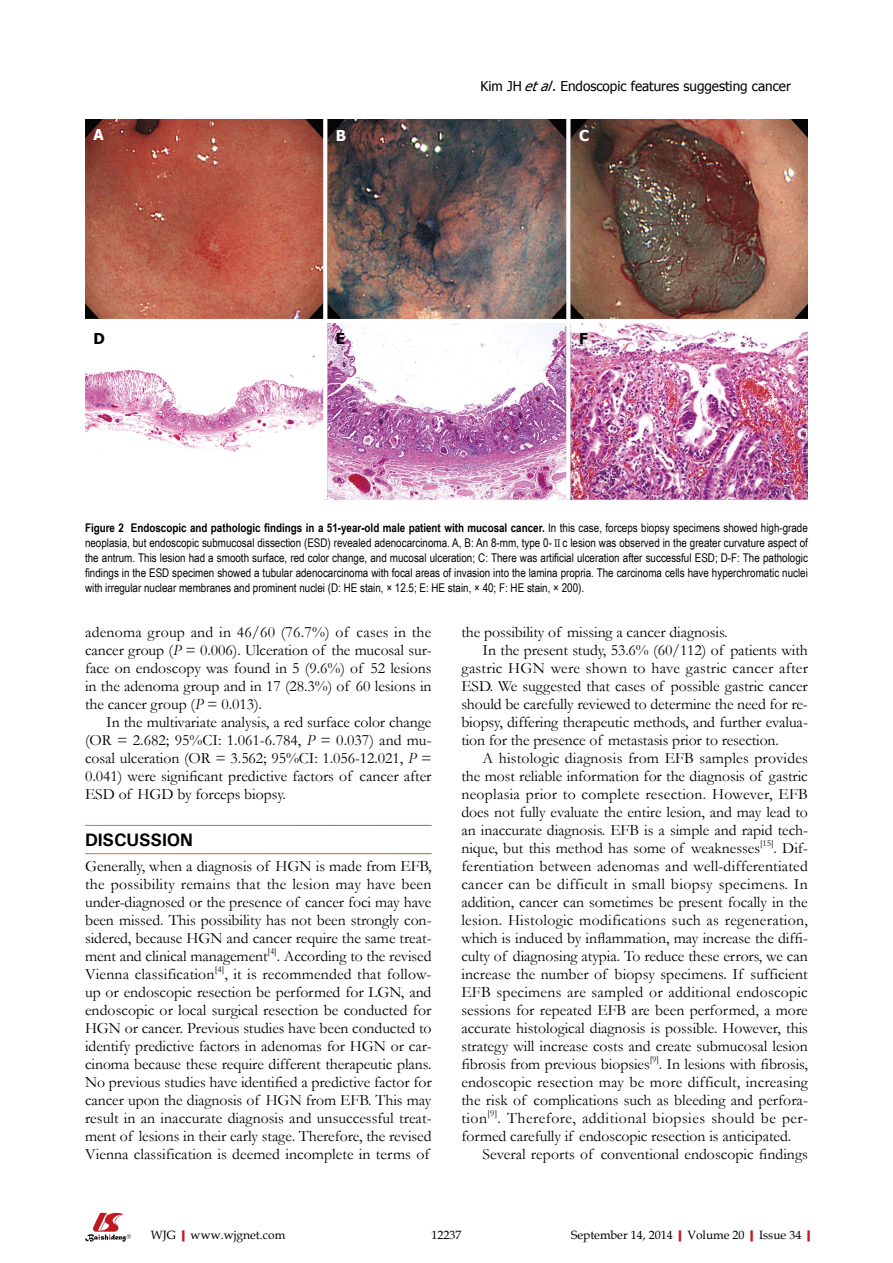
<style>
.page{position:relative;width:893px;height:1263px;background:#fff}
.page>*{position:absolute;margin:0;border:0;box-sizing:border-box;transform-origin:0 0}
.t1{font:700 18px "Univers";letter-spacing:-.01em;color:#000}
.t2{font:15.75px/18px "Garamond";letter-spacing:-.005em;color:#000;text-align:justify}
.t3{font:15.75px "Garamond";letter-spacing:.015em;color:#000}
.t4{font:15.75px "Garamond";letter-spacing:.02em;color:#000}
.t5{font:15.75px "Garamond";letter-spacing:.03em;color:#000}
.t6{font:700 15px "Tahoma";color:#000}
.t7{font:700 15px "Tahoma";color:#fff}
.t8{font:13.5px "Tahoma";color:#000}
.t9{font:12px/15px "Arial Narrow";color:#000;text-align:justify}
.t10{font:12px "Book Antiqua";color:#000}
.t11{font:9.15px "Garamond";color:#000}
.s1{font-style:italic}
.s2{font-weight:700}
.s3{font-family:"Koz Min Pro";font-size:10.5px}
.s4{font-weight:700;color:#c01920}
</style>
<div class="page">
<svg style="left:85px;top:1213px;width:46px;height:29px"></svg>
<img style="left:85px;top:119px;width:723px;height:381px">
<svg style="left:323px;top:119px;width:4px;height:381px"></svg>
<hr style="left:85px;top:319px;width:723px;height:4px;background:#fff">
<svg style="left:566px;top:119px;width:4px;height:381px"></svg>
<p class="t8" style="left:481px;top:77px;width:312px">Kim JH <span class="s1">etal</span>. Endoscopic features suggesting cancer</p>
<p class="t7" style="left:94px;top:124px;width:12px">A</p>
<p class="t7" style="left:336px;top:125px;width:12px">B</p>
<p class="t7" style="left:579px;top:125px;width:12px">C</p>
<p class="t6" style="left:94px;top:328px;width:13px">D</p>
<p class="t6" style="left:336px;top:328px;width:11px">E</p>
<p class="t6" style="left:579px;top:328px;width:10px">F</p>
<p class="t9" style="left:85px;top:520px;width:724px"><span class="s2">Figure 2 Endoscopic and pathologic findings in a 51-year-old male patient with mucosal cancer.</span> In this case, forceps biopsy specimens showed high-grade neoplasia, but endoscopic submucosal dissection (ESD) revealed adenocarcinoma. A, B: An 8-mm, type 0-<span class="s3">Ⅱ</span>c lesion was observed in the greater curvature aspect of the antrum. This lesion had a smooth surface, red color change, and mucosal ulceration; C: There was artificial ulceration after successful ESD; D-F: The pathologic findings in the ESD specimen showed a tubular adenocarcinoma with focal areas of invasion into the lamina propria. The carcinoma cells have hyperchromatic nuclei with irregular nuclear membranes and prominent nuclei (D: HE stain, × 12.5; E: HE stain, × 40; F: HE stain, × 200).</p>
<p class="t3" style="left:85px;top:621px;width:348px">adenoma group and in 46/60 (76.7%) of cases in the</p>
<p class="t2" style="left:85px;top:641px;width:348px">cancer group (<span class="s1">P</span> = 0.006). Ulceration of the mucosal sur-</p>
<p class="t2" style="left:85px;top:659px;width:348px">face on endoscopy was found in 5 (9.6%) of 52 lesions</p>
<p class="t2" style="left:85px;top:677px;width:348px">in the adenoma group and in 17 (28.3%) of 60 lesions in</p>
<p class="t2" style="left:85px;top:695px;width:179px">the cancer group (<span class="s1">P</span> = 0.013).</p>
<p class="t2" style="left:106px;top:713px;width:327px">In the multivariate analysis, a red surface color change</p>
<p class="t2" style="left:85px;top:731px;width:348px">(OR = 2.682; 95%CI: 1.061-6.784, <span class="s1">P</span> = 0.037) and mu-</p>
<p class="t2" style="left:85px;top:749px;width:348px">cosal ulceration (OR = 3.562; 95%CI: 1.056-12.021, <span class="s1">P</span> =</p>
<p class="t2" style="left:85px;top:767px;width:348px">0.041) were significant predictive factors of cancer after</p>
<p class="t2" style="left:85px;top:785px;width:202px">ESD of HGD by forceps biopsy.</p>
<p class="t1" style="left:85px;top:829px;width:110px">DISCUSSION</p>
<p class="t2" style="left:85px;top:857px;width:348px">Generally, when a diagnosis of HGN is made from EFB, the possibility remains that the lesion may have been under-diagnosed or the presence of cancer foci may have been missed. This possibility has not been strongly con&shy;sidered, because HGN and cancer require the same treat&shy;ment and clinical management</p>
<p class="t11" style="left:268px;top:944px;width:11px">[4]</p>
<p class="t2" style="left:277px;top:947px;width:156px">. According to the revised</p>
<p class="t2" style="left:85px;top:965px;width:131px">Vienna classification</p>
<p class="t11" style="left:215px;top:962px;width:11px">[4]</p>
<p class="t2" style="left:85px;top:965px;width:348px;text-indent:139px">, it is recommended that follow&shy;up or endoscopic resection be performed for LGN, and endoscopic or local surgical resection be conducted for HGN or cancer. Previous studies have been conducted to identify predictive factors in adenomas for HGN or car&shy;cinoma because these require different therapeutic plans.<br>No previous studies have identified a predictive factor for cancer upon the diagnosis of HGN from EFB. This may result in an inaccurate diagnosis and unsuccessful treat&shy;ment of lesions in their early stage. Therefore, the revised Vienna classification is deemed incomplete in terms of</p>
<p class="t2" style="left:461px;top:623px;width:268px">the possibility of missing a cancer diagnosis.</p>
<p class="t2" style="left:483px;top:641px;width:327px">In the present study, 53.6% (60/112) of patients with</p>
<p class="t3" style="left:461px;top:657px;width:348px">gastric HGN were shown to have gastric cancer after</p>
<p class="t2" style="left:461px;top:677px;width:348px">ESD. We suggested that cases of possible gastric cancer</p>
<p class="t2" style="left:461px;top:695px;width:348px">should be carefully reviewed to determine the need for re-</p>
<p class="t2" style="left:461px;top:713px;width:348px">biopsy, differing therapeutic methods, and further evalua-</p>
<p class="t2" style="left:461px;top:731px;width:319px">tion for the presence of metastasis prior to resection.</p>
<p class="t2" style="left:483px;top:749px;width:327px">A histologic diagnosis from EFB samples provides</p>
<p class="t2" style="left:461px;top:767px;width:348px">the most reliable information for the diagnosis of gastric</p>
<p class="t4" style="left:461px;top:783px;width:348px">neoplasia prior to complete resection. However, EFB</p>
<p class="t2" style="left:461px;top:803px;width:348px">does not fully evaluate the entire lesion, and may lead to</p>
<p class="t2" style="left:461px;top:821px;width:348px">an inaccurate diagnosis. EFB is a simple and rapid tech-</p>
<p class="t2" style="left:461px;top:839px;width:300px">nique, but this method has some of weaknesses</p>
<p class="t11" style="left:760px;top:836px;width:15px">[15]</p>
<p class="t2" style="left:461px;top:839px;width:348px;text-indent:312px">. Dif&shy;ferentiation between adenomas and well-differentiated cancer can be difficult in small biopsy specimens. In addition, cancer can sometimes be present focally in the lesion. Histologic modifications such as regeneration, which is induced by inflammation, may increase the diffi&shy;culty of diagnosing atypia. To reduce these errors, we can increase the number of biopsy specimens. If sufficient EFB specimens are sampled or additional endoscopic sessions for repeated EFB are been performed, a more accurate histological diagnosis is possible. However, this strategy will increase costs and create submucosal lesion fibrosis from previous biopsies</p>
<p class="t11" style="left:650px;top:1052px;width:11px">[9]</p>
<p class="t2" style="left:461px;top:1055px;width:348px;text-indent:197px">. In lesions with fibrosis, endoscopic resection may be more difficult, increasing the risk of complications such as bleeding and perfora&shy;tion</p>
<p class="t11" style="left:487px;top:1106px;width:11px">[9]</p>
<p class="t5" style="left:498px;top:1107px;width:312px">. Therefore, additional biopsies should be per-</p>
<p class="t2" style="left:461px;top:1127px;width:331px">formed carefully if endoscopic resection is anticipated.</p>
<p class="t2" style="left:483px;top:1145px;width:327px">Several reports of conventional endoscopic findings</p>
<p class="t10" style="left:151px;top:1226px;width:136px">WJG<span class="s4">|</span>www.wjgnet.com</p>
<p class="t10" style="left:431px;top:1226px;width:31px">12237</p>
<p class="t10" style="left:571px;top:1226px;width:246px">September 14, 2014<span class="s4">|</span>Volume 20<span class="s4">|</span>Issue 34<span class="s4">|</span></p>
</div>
